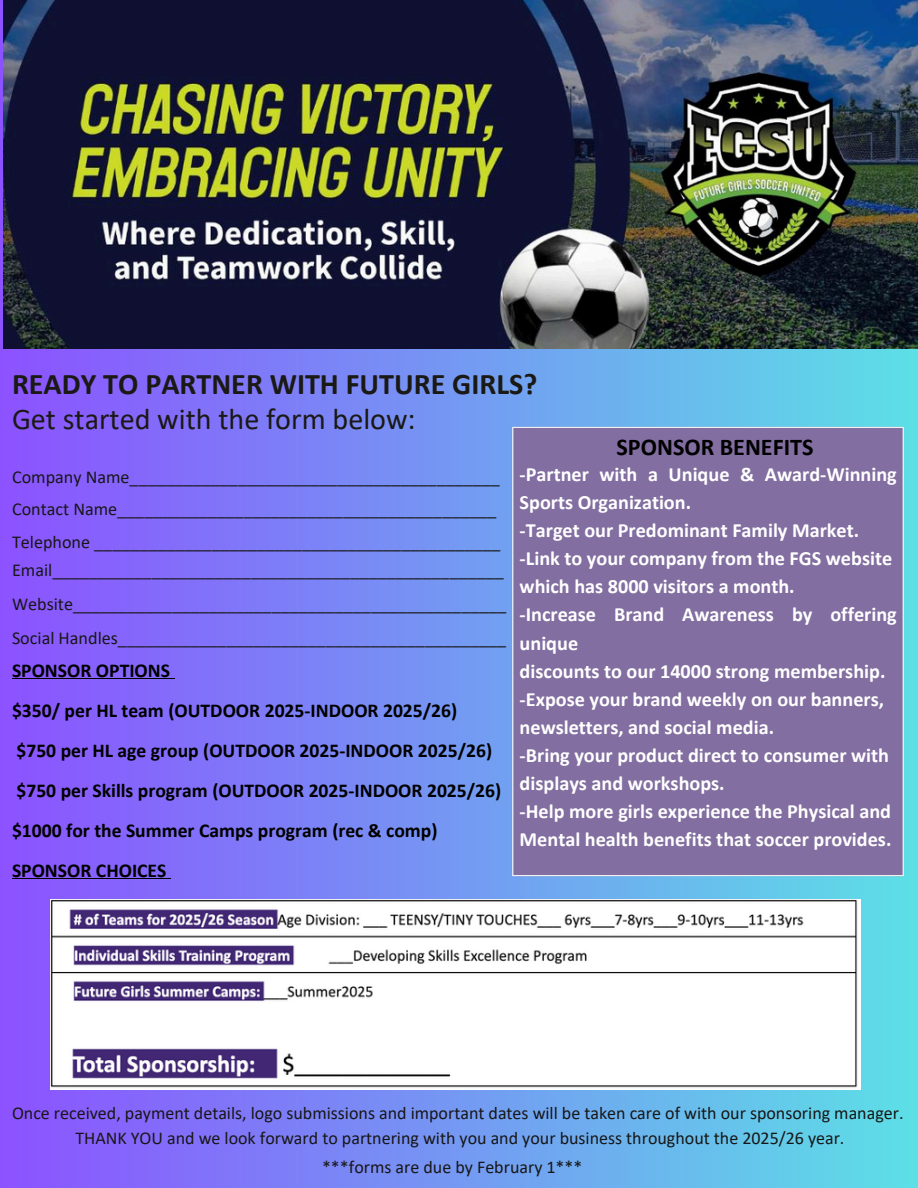
<style>
.page{position:relative;width:918px;height:1188px;background:#fff}
.page>*{position:absolute;margin:0;border:0;box-sizing:border-box;transform-origin:0 0}
.t1{font:700 30.15px/35px "Calibri";color:#1a1915}
.t2{font:700 24.15px "Calibri";color:#000}
.t3{font:700 20.25px/28.2px "Calibri";color:#fff}
.t4{font:700 19.65px "Calibri";color:#000}
.t5{font:18.15px/33px "Calibri";color:#181717}
.t6{font:18px "Calibri";color:#181717}
.s1{font-weight:400}
</style>
<div class="page">
<div style="left:0;top:0;width:918px;height:1188px;background:linear-gradient(to right,#8c52ff,#5ce0e6)"></div>
<img style="left:3px;top:0;width:915px;height:349px">
<img style="left:505px;top:419px;width:407px;height:465px">
<img style="left:51px;top:899px;width:810px;height:190px">
<hr style="left:12px;top:678px;width:158px;height:1px;background:#000">
<hr style="left:12px;top:878px;width:155px;height:1px;background:#000">
<p class="t1" style="left:12px;top:369px;width:527px">READY TO PARTNER WITH FUTURE GIRLS?<br><span class="s1">Get started with the form below:</span></p>
<p class="t2" style="left:617px;top:437px;width:198px">SPONSOR BENEFITS</p>
<h1 class="t5" style="left:12px;top:461px;width:489px">Company Name_________________________________________</h1>
<p class="t5" style="left:12px;top:494px;width:490px">Contact Name__________________________________________<br>Telephone _____________________________________________</p>
<p class="t5" style="left:12px;top:555px;width:493px">Email__________________________________________________</p>
<p class="t5" style="left:12px;top:589px;width:496px">Website________________________________________________</p>
<p class="t5" style="left:12px;top:623px;width:496px">Social Handles___________________________________________</p>
<p class="t4" style="left:12px;top:662px;width:160px">SPONSOR OPTIONS</p>
<p class="t4" style="left:12px;top:702px;width:447px">$350/ per HL team (OUTDOOR 2025-INDOOR 2025/26)</p>
<p class="t4" style="left:16px;top:742px;width:477px">$750 per HL age group (OUTDOOR 2025-INDOOR 2025/26)</p>
<p class="t4" style="left:16px;top:782px;width:486px">$750 per Skills program (OUTDOOR 2025-INDOOR 2025/26)</p>
<p class="t4" style="left:12px;top:822px;width:427px">$1000 for the Summer Camps program (rec &amp; comp)</p>
<p class="t4" style="left:12px;top:862px;width:156px">SPONSOR CHOICES</p>
<p class="t3" style="left:520px;top:462px;width:379px">-Partner with a Unique &amp; Award-Winning Sports Organization.<br>-Target our Predominant Family Market. -Link to your company from the FGS website which has 8000 visitors a month.<br>-Increase Brand Awareness by offering unique<br>discounts to our 14000 strong membership. -Expose your brand weekly on our banners, newsletters, and social media.<br>-Bring your product direct to consumer with displays and workshops.<br>-Help more girls experience the Physical and Mental health benefits that soccer provides.</p>
<h2 class="t6" style="left:12px;top:1105px;width:893px">Once received, payment details, logo submissions and important dates will be taken care of with our sponsoring manager.</h2>
<h3 class="t6" style="left:75px;top:1131px;width:771px">THANK YOU and we look forward to partnering with you and your business throughout the 2025/26 year.</h3>
<p class="t6" style="left:322px;top:1159px;width:262px">***forms are due by February 1***</p>
</div>
